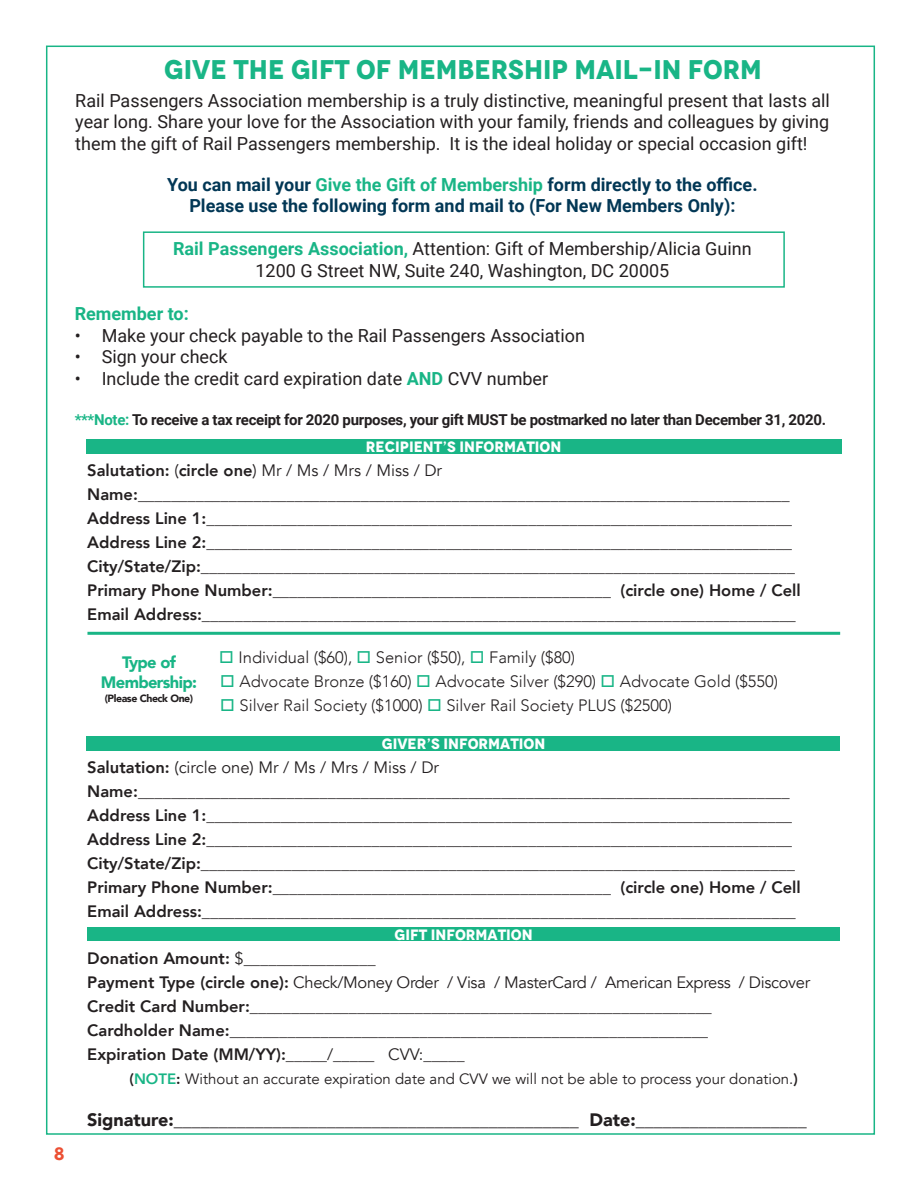
<style>
.page{position:relative;width:918px;height:1188px;background:#fff}
.page>*{position:absolute;margin:0;border:0;box-sizing:border-box;transform-origin:0 0}
.t1{font:700 27px "Novecento";color:#19b586}
.t2{font:18px/21.6px "Roboto";color:#231f20;text-align:justify}
.t3{font:700 18px "Roboto";color:#023755}
.t4{font:900 18px "Avenir";color:#231f20}
.t5{font:700 18px "Roboto";color:#19b586}
.t6{font:700 18px "Novecento";color:#ec5034}
.Body_Copy{font:16.5px "Avenir";letter-spacing:-.02em;color:#231f20}
.Body_Copy-2{font:300 16.5px "Avenir";color:#231f20}
.Body_Copy-3{font:800 16.5px "Avenir";color:#231f20}
.Body_Copy-4{font:16.5px "Avenir";color:#231f20}
.Body_Copy-5{font:900 16.5px/19.8px "Avenir";letter-spacing:-.04em;color:#19b586;text-align:center}
.t7{font:700 15px "Roboto";letter-spacing:-.02em;color:#231f20}
.Body_Copy-6{font:15px "Avenir";color:#231f20}
.Body_Copy-7{font:700 15px "Novecento";color:#fff}
.Body_Copy-8{font:900 10.5px "Avenir";letter-spacing:-.04em;color:#231f20}
.s1{color:#19b586}
.s2{font-weight:700;color:#19b586}
.s3{font-weight:400}
.s4{font-weight:800}
.s5{font-weight:800;color:#19b586}
</style>
<div class="page">
<div style="left:87px;top:927px;width:753px;height:14px;background:#19b586"></div>
<div style="left:86px;top:737px;width:754px;height:14px;background:#19b586"></div>
<div style="left:86px;top:439px;width:756px;height:15px;background:#19b586"></div>
<hr style="left:87px;top:632px;width:753px;height:3px;background:#19b586">
<div style="left:143px;top:231px;width:642px;height:57px;border:2px solid #19b586"></div>
<p class="t6" style="left:54px;top:1142px;width:12px">8</p>
<p class="t1" style="left:164px;top:53px;width:599px">GIVE THE GIFT OF MEMBERSHIP MAIL-IN FORM</p>
<p class="t2" style="left:75px;top:89px;width:756px">Rail Passengers Association membership is a truly distinctive, meaningful present that lasts all year long. Share your love for the Association with your family, friends and colleagues by giving them the gift of Rail Passengers membership. It is the ideal holiday or special occasion gift!</p>
<p class="t3" style="left:167px;top:172px;width:592px">You can mail your <span class="s1">Give the Gift of Membership</span> form directly to the office.</p>
<p class="t3" style="left:189px;top:193px;width:548px">Please use the following form and mail to (For New Members Only):</p>
<p class="t2" style="left:173px;top:238px;width:580px"><span class="s2">Rail Passengers Association,</span> Attention: Gift of Membership/Alicia Guinn</p>
<p class="t2" style="left:255px;top:259px;width:415px">1200 G Street NW, Suite 240, Washington, DC 20005</p>
<p class="t5" style="left:75px;top:301px;width:116px">Remember to:</p>
<p class="t2" style="left:75px;top:324px;width:512px">• Make your check payable to the Rail Passengers Association</p>
<p class="t2" style="left:75px;top:346px;width:155px">• Sign your check</p>
<p class="t2" style="left:75px;top:367px;width:475px">• Include the credit card expiration date <span class="s2">AND</span> CVV number</p>
<p class="t7" style="left:75px;top:409px;width:753px"><span class="s1">***Note:</span> To receive a tax receipt for 2020 purposes, your gift MUST be postmarked no later than December 31, 2020.</p>
<p class="Body_Copy-7" style="left:366px;top:437px;width:197px">RECIPIENT’S INFORMATION</p>
<p class="Body_Copy-3" style="left:87px;top:457px;width:356px">Salutation: <span class="s3">(</span>circle one<span class="s3">) Mr / Ms / Mrs / Miss / Dr</span></p>
<p class="Body_Copy" style="left:87px;top:484px;width:704px"><span class="s4">Name:</span>_______________________________________________________________________________</p>
<p class="Body_Copy" style="left:87px;top:508px;width:706px"><span class="s4">Address Line 1:</span>_______________________________________________________________________</p>
<p class="Body_Copy" style="left:87px;top:532px;width:706px"><span class="s4">Address Line 2:</span>_______________________________________________________________________</p>
<p class="Body_Copy" style="left:87px;top:556px;width:709px"><span class="s4">City/State/Zip:__</span>______________________________________________________________________</p>
<p class="Body_Copy" style="left:87px;top:580px;width:715px"><span class="s4">Primary Phone Number:</span>_________________________________________ <span class="s4">(circle one) Home / Cell</span></p>
<p class="Body_Copy" style="left:87px;top:604px;width:710px"><span class="s4">Email Address:</span>________________________________________________________________________</p>
<p class="Body_Copy-2" style="left:219px;top:648px;width:357px"><span class="s1">□</span> Individual ($60), <span class="s1">□</span> Senior ($50), <span class="s1">□</span> Family ($80)</p>
<p class="Body_Copy-2" style="left:220px;top:672px;width:559px"><span class="s1">□</span> Advocate Bronze ($160) <span class="s1">□</span> Advocate Silver ($290) <span class="s1">□</span> Advocate Gold ($550)</p>
<p class="Body_Copy-2" style="left:220px;top:696px;width:453px"><span class="s1">□</span> Silver Rail Society ($1000) <span class="s1">□</span> Silver Rail Society PLUS ($2500)</p>
<p class="Body_Copy-7" style="left:382px;top:735px;width:165px">GIVER’S INFORMATION</p>
<p class="Body_Copy-4" style="left:87px;top:758px;width:353px"><span class="s4">Salutation:</span> (circle one) Mr / Ms / Mrs / Miss / Dr</p>
<p class="Body_Copy" style="left:87px;top:782px;width:704px"><span class="s4">Name:</span>_______________________________________________________________________________</p>
<p class="Body_Copy" style="left:87px;top:806px;width:706px"><span class="s4">Address Line 1:</span>_______________________________________________________________________</p>
<p class="Body_Copy" style="left:87px;top:830px;width:706px"><span class="s4">Address Line 2:</span>_______________________________________________________________________</p>
<p class="Body_Copy" style="left:87px;top:854px;width:709px"><span class="s4">City/State/Zip:__</span>______________________________________________________________________</p>
<p class="Body_Copy" style="left:87px;top:878px;width:715px"><span class="s4">Primary Phone Number:</span>_________________________________________ <span class="s4">(circle one) Home / Cell</span></p>
<p class="Body_Copy" style="left:87px;top:902px;width:710px"><span class="s4">Email Address:</span>________________________________________________________________________</p>
<p class="Body_Copy-7" style="left:395px;top:925px;width:140px">GIFT INFORMATION</p>
<p class="Body_Copy" style="left:87px;top:948px;width:290px"><span class="s4">Donation Amount:</span> $________________</p>
<p class="Body_Copy" style="left:87px;top:972px;width:724px"><span class="s4">Payment Type (circle one):</span> Check/Money Order / Visa / MasterCard / American Express / Discover</p>
<p class="Body_Copy" style="left:87px;top:996px;width:626px"><span class="s4">Credit Card Number:</span>________________________________________________________</p>
<p class="Body_Copy" style="left:87px;top:1020px;width:622px"><span class="s4">Cardholder Name:</span>__________________________________________________________</p>
<p class="Body_Copy-3" style="left:87px;top:1041px;width:379px">Expiration Date (MM/YY):<span class="s3">_____/_____ CVV:_____</span></p>
<p class="Body_Copy-6" style="left:130px;top:1070px;width:670px"><span class="s4">(</span><span class="s5">NOTE</span><span class="s4">:</span> Without an accurate expiration date and CVV we will not be able to process your donation.<span class="s4">)</span></p>
<p class="t4" style="left:87px;top:1104px;width:721px">Signature:_____________________________________________ Date:___________________</p>
<p class="Body_Copy-5" style="left:101px;top:652px;width:98px">Type of<br>Membership:</p>
<p class="Body_Copy-8" style="left:105px;top:690px;width:90px">(Please Check One)</p>
</div>
